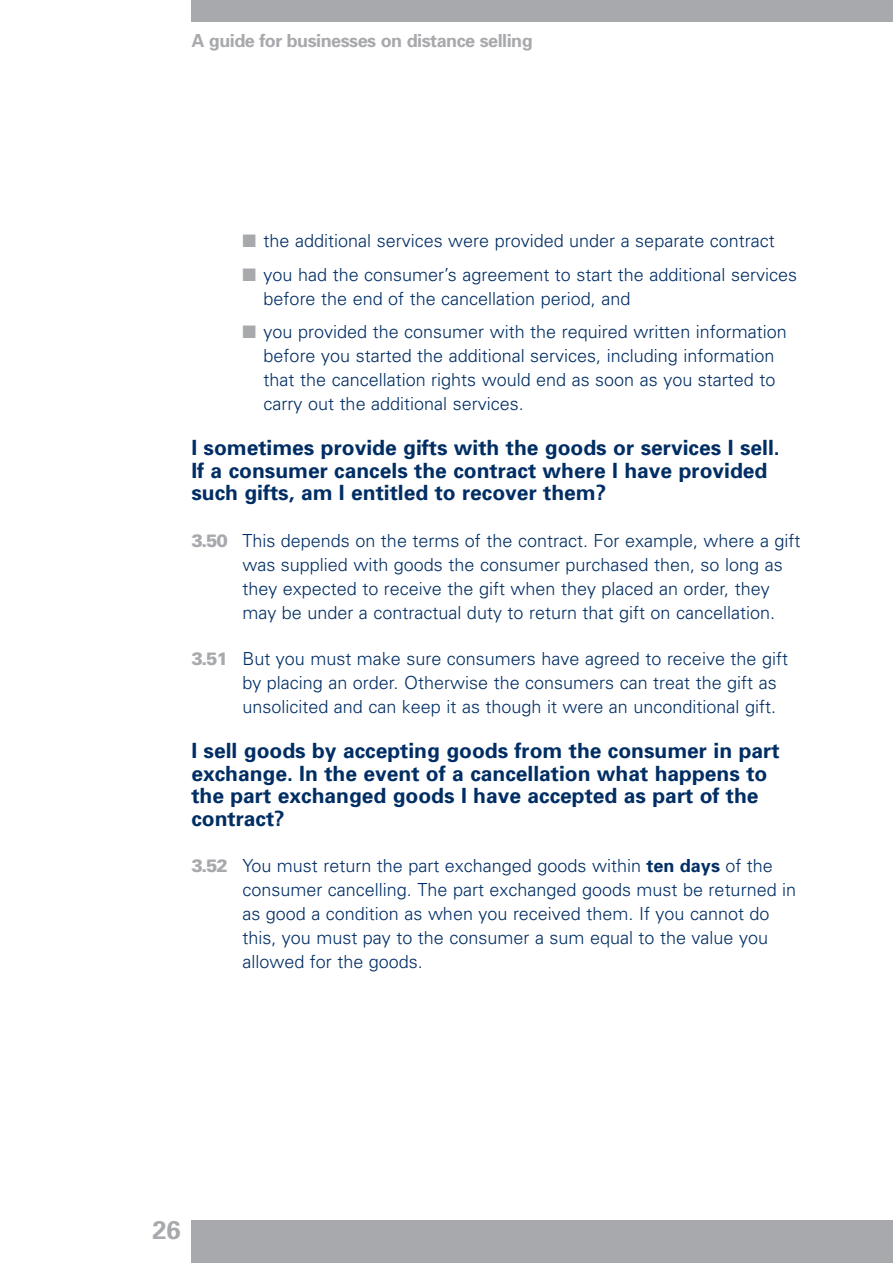
<style>
.page{position:relative;width:893px;height:1263px;background:#fff}
.page>*{position:absolute;margin:0;border:0;box-sizing:border-box;transform-origin:0 0}
.t1{font:700 25.5px "Univers";color:#a8a9ad}
.t2{font:700 21px/22.5px "Univers";color:#002e64}
.t3{font:300 18px/24px "Univers";color:#002e64}
.t4{font:700 18px "Univers";letter-spacing:-.03em;color:#a8a9ad}
.s1{color:#a8a9ad}
.s2{font-weight:900;color:#a8a9ad}
.s3{font-weight:700}
</style>
<div class="page">
<div style="left:191px;top:1220px;width:702px;height:43px;background:#a8a9ad"></div>
<div style="left:191px;top:0;width:702px;height:21px;background:#a8a9ad"></div>
<p class="t4" style="left:191px;top:34px;width:343px">A guide for businesses on distance selling</p>
<p class="t3" style="left:242px;top:230px;width:534px"><span class="s1">■</span> the additional services were provided under a separate contract</p>
<p class="t3" style="left:264px;top:264px;width:535px;text-indent:-21px"><span class="s1">■</span> you had the consumer’s agreement to start the additional services before the end of the cancellation period, and</p>
<p class="t3" style="left:264px;top:322px;width:525px;text-indent:-21px"><span class="s1">■</span> you provided the consumer with the required written information before you started the additional services, including information that the cancellation rights would end as soon as you started to carry out the additional services.</p>
<p class="t2" style="left:191px;top:439px;width:590px">I sometimes provide gifts with the goods or services I sell.<br>If a consumer cancels the contract where I have provided such gifts, am I entitled to recover them?</p>
<p class="t3" style="left:242px;top:530px;width:560px;text-indent:-51px"><span class="s2">3.50</span> This depends on the terms of the contract. For example, where a gift was supplied with goods the consumer purchased then, so long as they expected to receive the gift when they placed an order, they may be under a contractual duty to return that gift on cancellation.</p>
<p class="t3" style="left:242px;top:649px;width:547px;text-indent:-51px"><span class="s2">3.51</span> But you must make sure consumers have agreed to receive the gift by placing an order. Otherwise the consumers can treat the gift as unsolicited and can keep it as though it were an unconditional gift.</p>
<p class="t2" style="left:191px;top:742px;width:590px">I sell goods by accepting goods from the consumer in part exchange. In the event of a cancellation what happens to the part exchanged goods I have accepted as part of the contract?</p>
<p class="t3" style="left:242px;top:856px;width:555px;text-indent:-51px"><span class="s2">3.52</span> You must return the part exchanged goods within <span class="s3">ten days</span> of the consumer cancelling. The part exchanged goods must be returned in as good a condition as when you received them. If you cannot do this, you must pay to the consumer a sum equal to the value you allowed for the goods.</p>
<h1 class="t1" style="left:152px;top:1220px;width:30px">26</h1>
</div>
